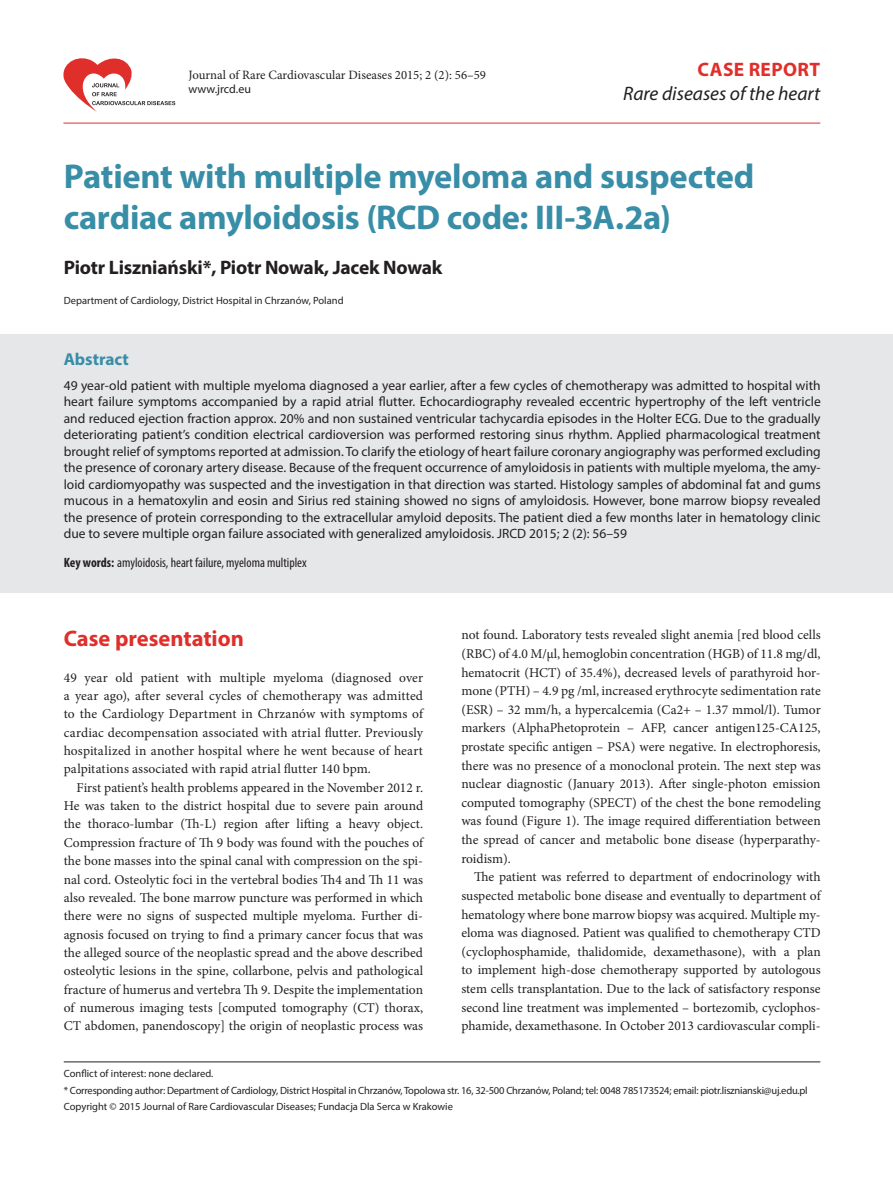
<style>
.page{position:relative;width:893px;height:1191px;background:#fff}
.page>*{position:absolute;margin:0;border:0;box-sizing:border-box;transform-origin:0 0}
.t1{font:700 34.5px/41.4px "Myriad Pro";letter-spacing:-.01em;color:#388da7}
.t2{font:700 22.5px "Myriad Pro";color:#e02f2b}
.t3{font:700 19.5px "Myriad Pro";letter-spacing:-.01em;color:#231f20}
.t4{font:italic 19.5px "Myriad Pro";color:#231f20}
.t5{font:700 19.5px "Myriad Pro";letter-spacing:.02em;color:#e02f2b}
.t6{font:700 17.25px "Myriad Pro";color:#388da7}
.t7{font:13.5px/18.6px "Minion Pro";color:#231f20;text-align:justify}
.t8{font:13.5px/16.5px "Myriad Pro";color:#231f20;text-align:justify}
.t9{font:condensed 13.5px "Myriad Pro";color:#231f20}
.t10{font:12.75px "Minion Pro";color:#231f20}
.t11{font:12px "Myriad Pro";color:#231f20}
.t12{font:10.5px/16.5px "Myriad Pro";letter-spacing:-.01em;color:#231f20}
.s1{font-weight:700}
</style>
<div class="page">
<hr style="left:63px;top:123px;width:757px;height:1px;background:#e02f2b">
<svg style="left:63px;top:58px;width:112px;height:54px"></svg>
<hr style="left:64px;top:1061px;width:756px;height:1px;background:#231f20">
<div style="left:0;top:334px;width:893px;height:259px;background:#e6e7e9"></div>
<p class="t10" style="left:188px;top:66px;width:299px">Journal of Rare Cardiovascular Diseases 2015; 2 (2): 56–59</p>
<p class="t11" style="left:188px;top:81px;width:64px">www.jrcd.eu</p>
<h3 class="t5" style="left:698px;top:57px;width:124px">CASE REPORT</h3>
<h3 class="t4" style="left:623px;top:81px;width:199px">Rare diseases of the heart</h3>
<h1 class="t1" style="left:64px;top:154px;width:692px">Patient with multiple myeloma and suspected cardiac amyloidosis (RCD code: III‑3A.2a)</h1>
<h3 class="t3" style="left:64px;top:254px;width:380px">Piotr Liszniański*, Piotr Nowak, Jacek Nowak</h3>
<p class="t12" style="left:64px;top:292px;width:281px">Department of Cardiology, District Hospital in Chrzanów, Poland</p>
<p class="t6" style="left:64px;top:347px;width:67px">Abstract</p>
<p class="t8" style="left:64px;top:376px;width:758px">49 year‑old patient with multiple myeloma diagnosed a year earlier, after a few cycles of chemotherapy was admitted to hospital with heart failure symptoms accompanied by a rapid atrial flutter. Echocardiography revealed eccentric hypertrophy of the left ventricle and reduced ejection fraction approx. 20% and non sustained ventricular tachycardia episodes in the Holter ECG. Due to the gradually deteriorating patient’s condition electrical cardioversion was performed restoring sinus rhythm. Applied pharmacological treatment brought relief of symptoms reported at admission. To clarify the etiology of heart failure coronary angiography was performed excluding the presence of coronary artery disease. Because of the frequent occurrence of amyloidosis in patients with multiple myeloma, the amy&shy;loid cardiomyopathy was suspected and the investigation in that direction was started. Histology samples of abdominal fat and gums mucous in a hematoxylin and eosin and Sirius red staining showed no signs of amyloidosis. However, bone marrow biopsy revealed the presence of protein corresponding to the extracellular amyloid deposits. The patient died a few months later in hematology clinic due to severe multiple organ failure associated with generalized amyloidosis. JRCD 2015; 2 (2): 56–59</p>
<p class="t9" style="left:64px;top:555px;width:244px"><span class="s1">Key words:</span> amyloidosis, heart failure, myeloma multiplex</p>
<h2 class="t2" style="left:64px;top:624px;width:182px">Case presentation</h2>
<p class="t7" style="left:64px;top:668px;width:361px">49 year old patient with multiple myeloma (diagnosed over a year ago), after several cycles of chemotherapy was admitted to the Cardiology Department in Chrzanów with symptoms of cardiac decompensation associated with atrial flutter. Previously hospitalized in another hospital where he went because of heart palpitations associated with rapid atrial flutter 140 bpm.</p>
<p class="t7" style="left:64px;top:778px;width:361px;text-indent:13px">First patient’s health problems appeared in the November 2012 r.<br>He was taken to the district hospital due to severe pain around the thoraco‑lumbar (Th‑L) region after lifting a heavy object.<br>Compression fracture of Th 9 body was found with the pouches of the bone masses into the spinal canal with compression on the spi‑ nal cord. Osteolytic foci in the vertebral bodies Th4 and Th 11 was also revealed. The bone marrow puncture was performed in which there were no signs of suspected multiple myeloma. Further di‑ agnosis focused on trying to find a primary cancer focus that was the alleged source of the neoplastic spread and the above described osteolytic lesions in the spine, collarbone, pelvis and pathological fracture of humerus and vertebra Th 9. Despite the implementation of numerous imaging tests [computed tomography (CT) thorax, CT abdomen, panendoscopy] the origin of neoplastic process was</p>
<p class="t7" style="left:461px;top:626px;width:361px">not found. Laboratory tests revealed slight anemia [red blood cells (RBC) of 4.0 M/µl, hemoglobin concentration (HGB) of 11.8 mg/dl, hematocrit (HCT) of 35.4%), decreased levels of parathyroid hor‑ mone (PTH) – 4.9 pg /ml, increased erythrocyte sedimentation rate (ESR) – 32 mm/h, a hypercalcemia (Ca2+ – 1.37 mmol/l). Tumor markers (AlphaPhetoprotein – AFP, cancer antigen125‑CA125, prostate specific antigen – PSA) were negative. In electrophoresis, there was no presence of a monoclonal protein. The next step was nuclear diagnostic (January 2013). After single‑photon emission computed tomography (SPECT) of the chest the bone remodeling was found (Figure 1). The image required differentiation between the spread of cancer and metabolic bone disease (hyperparathy‑ roidism).</p>
<p class="t7" style="left:461px;top:867px;width:361px;text-indent:13px">The patient was referred to department of endocrinology with suspected metabolic bone disease and eventually to department of hematology where bone marrow biopsy was acquired. Multiple my‑ eloma was diagnosed. Patient was qualified to chemotherapy CTD (cyclophosphamide, thalidomide, dexamethasone), with a plan to implement high‑dose chemotherapy supported by autologous stem cells transplantation. Due to the lack of satisfactory response second line treatment was implemented – bortezomib, cyclophos‑ phamide, dexamethasone. In October 2013 cardiovascular compli‑</p>
<p class="t12" style="left:64px;top:1065px;width:745px">Conflict of interest: none declared.<br>* Corresponding author: Department of Cardiology, District Hospital in Chrzanów, Topolowa str. 16, 32-500 Chrzanów, Poland; tel: 0048 785173524; email: piotr.lisznianski@uj.edu.pl<br>Copyright © 2015 Journal of Rare Cardiovascular Diseases; Fundacja Dla Serca w Krakowie</p>
</div>
